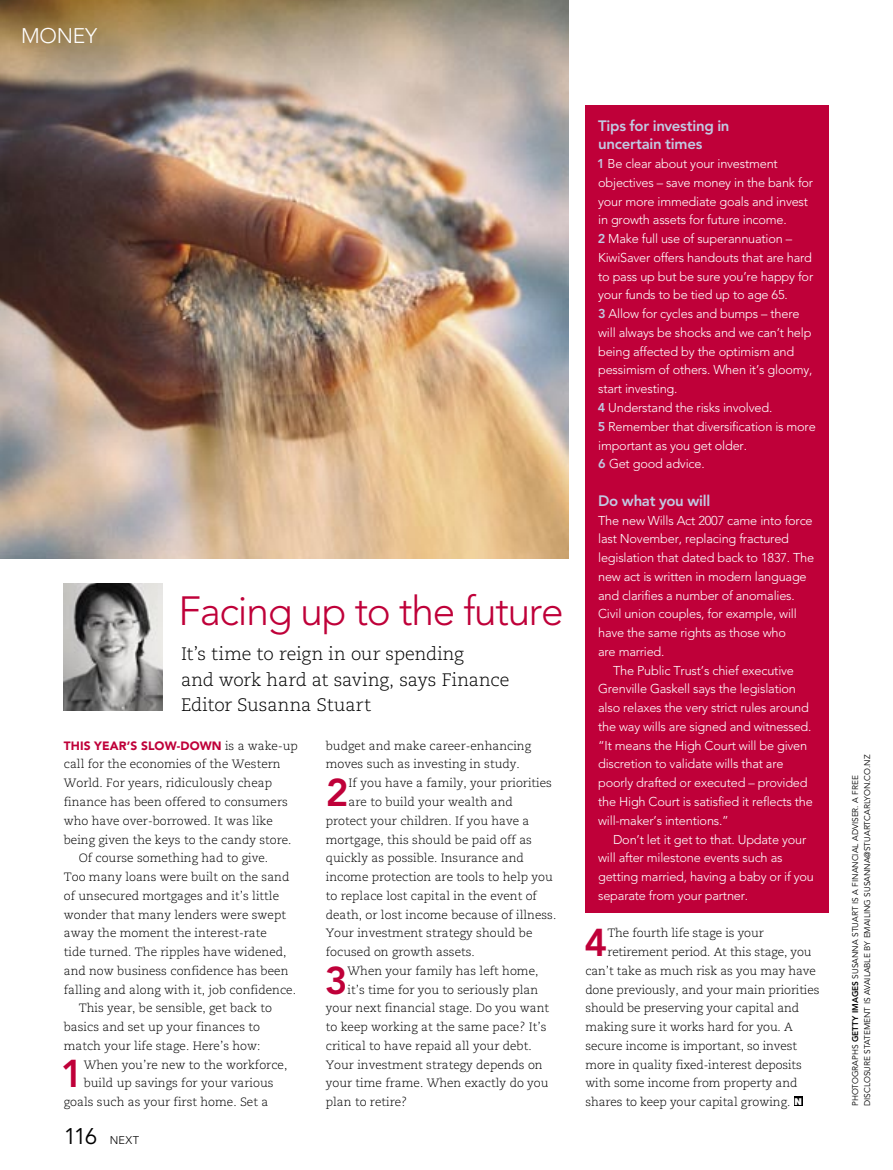
<style>
.page{position:relative;width:893px;height:1170px;background:#fff}
.page>*{position:absolute;margin:0;border:0;box-sizing:border-box;transform-origin:0 0}
.Author_head{font:300 40.5px "Avenir";letter-spacing:-.03em;color:#bf0039}
.Body_text_no_indent{font:800 38.55px "Avenir";color:#bf0039}
.slug{font:300 21px "Avenir";letter-spacing:-.01em;color:#fff}
.Intro{font:300 18px/25.5px "Caecilia";letter-spacing:-.005em;color:#000}
.Crosshead_Avenir{font:800 15px/18.8px "Avenir";letter-spacing:-.02em;color:#c1c9e2}
.Panel_text_avenir_no_indent{font:300 12.75px/18.8px "Avenir";letter-spacing:-.015em;color:#fff}
.Panel_text_avenir{font:300 12.75px/18.8px "Avenir";letter-spacing:-.015em;color:#fff}
.Body_text_no_indent-2{font:300 12px/18.8px "Caecilia";color:#000}
.Body_text_indent{font:300 12px/18.8px "Caecilia";color:#000}
.t1{font:300 11.1px "Avenir";color:#000}
.t2{font:800 9px "Futura";color:#fff;scale:.95 1}
.gutter_credit{font:8.25px/12px "Avenir";color:#000}
.s1{font-family:"Avenir";font-weight:900;color:#bf0039}
.s2{font-weight:400;font-size:22.5px}
.s3{font-weight:800;color:#c1c9e2}
.s4{font-weight:800}
</style>
<div class="page">
<div style="left:794px;top:1096px;width:8px;height:9px;background:#000"></div>
<img style="left:64px;top:583px;width:99px;height:128px">
<img style="left:0;top:0;width:568px;height:559px">
<div style="left:585px;top:105px;width:244px;height:807px;background:#bf0039"></div>
<p class="slug" style="left:21px;top:23px;width:78px">MONEY</p>
<p class="Author_head" style="left:178px;top:586px;width:387px">Facing up to the future</p>
<p class="Intro" style="left:181px;top:641px;width:330px">It’s time to reign in our spending<br>and work hard at saving, says Finance<br>Editor Susanna Stuart</p>
<p class="Body_text_indent" style="left:64px;top:736px;width:236px"><span class="s1">THIS YEAR’S SLOW-DOWN</span> is a wake-up call for the economies of the Western World. For years, ridiculously cheap finance has been offered to consumers who have over-borrowed. It was like being given the keys to the candy store.</p>
<p class="Body_text_indent" style="left:64px;top:849px;width:234px;text-indent:15px">Of course something had to give.<br>Too many loans were built on the sand of unsecured mortgages and it’s little wonder that many lenders were swept away the moment the interest-rate<br>tide turned. The ripples have widened, and now business confidence has been falling and along with it, job confidence.</p>
<p class="Body_text_indent" style="left:64px;top:999px;width:210px;text-indent:15px">This year, be sensible, get back to basics and set up your finances to match your life stage. Here’s how:</p>
<p class="Body_text_no_indent" style="left:61px;top:1051px;width:24px">1</p>
<p class="Body_text_no_indent-2" style="left:84px;top:1055px;width:205px">When you’re new to the workforce,</p>
<p class="Body_text_no_indent-2" style="left:84px;top:1074px;width:191px">build up savings for your various</p>
<p class="Body_text_no_indent-2" style="left:64px;top:1092px;width:206px">goals such as your first home. Set a</p>
<p class="t1" style="left:64px;top:1133px;width:77px"><span class="s2">116</span> NEXT</p>
<p class="Body_text_no_indent-2" style="left:326px;top:736px;width:207px">budget and make career-enhancing moves such as investing in study.</p>
<p class="Body_text_no_indent" style="left:326px;top:769px;width:24px">2</p>
<p class="Body_text_no_indent-2" style="left:349px;top:774px;width:205px">If you have a family, your priorities</p>
<p class="Body_text_no_indent-2" style="left:349px;top:792px;width:166px">are to build your wealth and</p>
<p class="Body_text_no_indent-2" style="left:326px;top:811px;width:205px">protect your children. If you have a</p>
<p class="Body_text_no_indent-2" style="left:326px;top:830px;width:208px">mortgage, this should be paid off as</p>
<p class="Body_text_no_indent-2" style="left:326px;top:849px;width:200px">quickly as possible. Insurance and</p>
<p class="Body_text_no_indent-2" style="left:326px;top:867px;width:228px">income protection are tools to help you</p>
<p class="Body_text_no_indent-2" style="left:326px;top:886px;width:213px">to replace lost capital in the event of</p>
<p class="Body_text_no_indent-2" style="left:326px;top:905px;width:232px">death, or lost income because of illness.</p>
<p class="Body_text_no_indent-2" style="left:326px;top:924px;width:208px">Your investment strategy should be</p>
<p class="Body_text_no_indent-2" style="left:326px;top:942px;width:151px">focused on growth assets.</p>
<p class="Body_text_no_indent" style="left:325px;top:957px;width:24px">3</p>
<p class="Body_text_no_indent-2" style="left:348px;top:961px;width:192px">When your family has left home,</p>
<p class="Body_text_no_indent-2" style="left:348px;top:980px;width:192px">it’s time for you to seriously plan</p>
<p class="Body_text_no_indent-2" style="left:326px;top:999px;width:225px">your next financial stage. Do you want</p>
<p class="Body_text_no_indent-2" style="left:326px;top:1017px;width:222px">to keep working at the same pace? It’s</p>
<p class="Body_text_no_indent-2" style="left:326px;top:1036px;width:207px">critical to have repaid all your debt.</p>
<p class="Body_text_no_indent-2" style="left:326px;top:1055px;width:218px">Your investment strategy depends on</p>
<p class="Body_text_no_indent-2" style="left:326px;top:1074px;width:224px">your time frame. When exactly do you</p>
<p class="Body_text_no_indent-2" style="left:326px;top:1092px;width:83px">plan to retire?</p>
<p class="Crosshead_Avenir" style="left:598px;top:116px;width:133px">Tips for investing in uncertain times</p>
<p class="Panel_text_avenir_no_indent" style="left:597px;top:154px;width:218px"><span class="s3">1</span> Be clear about your investment objectives – save money in the bank for your more immediate goals and invest in growth assets for future income.</p>
<p class="Panel_text_avenir_no_indent" style="left:598px;top:229px;width:217px"><span class="s3">2</span> Make full use of superannuation – KiwiSaver offers handouts that are hard to pass up but be sure you’re happy for your funds to be tied up to age 65.</p>
<p class="Panel_text_avenir_no_indent" style="left:598px;top:304px;width:216px"><span class="s3">3</span> Allow for cycles and bumps – there will always be shocks and we can’t help being affected by the optimism and pessimism of others. When it’s gloomy, start investing.</p>
<p class="Panel_text_avenir_no_indent" style="left:598px;top:398px;width:176px"><span class="s3">4</span> Understand the risks involved.</p>
<p class="Panel_text_avenir_no_indent" style="left:598px;top:417px;width:220px"><span class="s3">5</span> Remember that diversification is more important as you get older.</p>
<p class="Panel_text_avenir_no_indent" style="left:598px;top:454px;width:108px"><span class="s3">6</span> Get good advice.</p>
<p class="Crosshead_Avenir" style="left:598px;top:491px;width:114px">Do what you will</p>
<p class="Panel_text_avenir_no_indent" style="left:598px;top:511px;width:218px">The new Wills Act 2007 came into force last November, replacing fractured legislation that dated back to 1837. The new act is written in modern language and clarifies a number of anomalies.<br>Civil union couples, for example, will have the same rights as those who<br>are married.</p>
<p class="Panel_text_avenir" style="left:598px;top:661px;width:216px;text-indent:15px">The Public Trust’s chief executive Grenville Gaskell says the legislation also relaxes the very strict rules around the way wills are signed and witnessed. “It means the High Court will be given discretion to validate wills that are poorly drafted or executed – provided the High Court is satisfied it reflects the will-maker’s intentions.”</p>
<p class="Panel_text_avenir" style="left:598px;top:829px;width:217px;text-indent:15px">Don’t let it get to that. Update your will after milestone events such as getting married, having a baby or if you separate from your partner.</p>
<p class="Body_text_no_indent" style="left:585px;top:919px;width:24px">4</p>
<p class="Body_text_no_indent-2" style="left:607px;top:924px;width:158px">The fourth life stage is your</p>
<p class="Body_text_no_indent-2" style="left:607px;top:942px;width:206px">retirement period. At this stage, you</p>
<p class="Body_text_no_indent-2" style="left:585px;top:961px;width:232px">can’t take as much risk as you may have</p>
<p class="Body_text_no_indent-2" style="left:585px;top:980px;width:236px">done previously, and your main priorities</p>
<p class="Body_text_no_indent-2" style="left:585px;top:999px;width:215px">should be preserving your capital and</p>
<p class="Body_text_no_indent-2" style="left:585px;top:1017px;width:209px">making sure it works hard for you. A</p>
<p class="Body_text_no_indent-2" style="left:585px;top:1036px;width:213px">secure income is important, so invest</p>
<p class="Body_text_no_indent-2" style="left:585px;top:1055px;width:218px">more in quality fixed-interest deposits</p>
<p class="Body_text_no_indent-2" style="left:585px;top:1074px;width:213px">with some income from property and</p>
<p class="Body_text_no_indent-2" style="left:585px;top:1092px;width:207px">shares to keep your capital growing.</p>
<p class="t2" style="left:794px;top:1095px;width:9px">N</p>
<p class="gutter_credit" style="left:850px;top:1106px;width:353px;rotate:-90deg">PHOTOGRAPHS <span class="s4">GETTY IMAGES</span> SUSANNA STUART IS A FINANCIAL ADVISER. A FREE<br>DISCLOSURE STATEMENT IS AVAILABLE BY EMAILING SUSANNA@STUARTCARLYON.CO.NZ</p>
</div>
